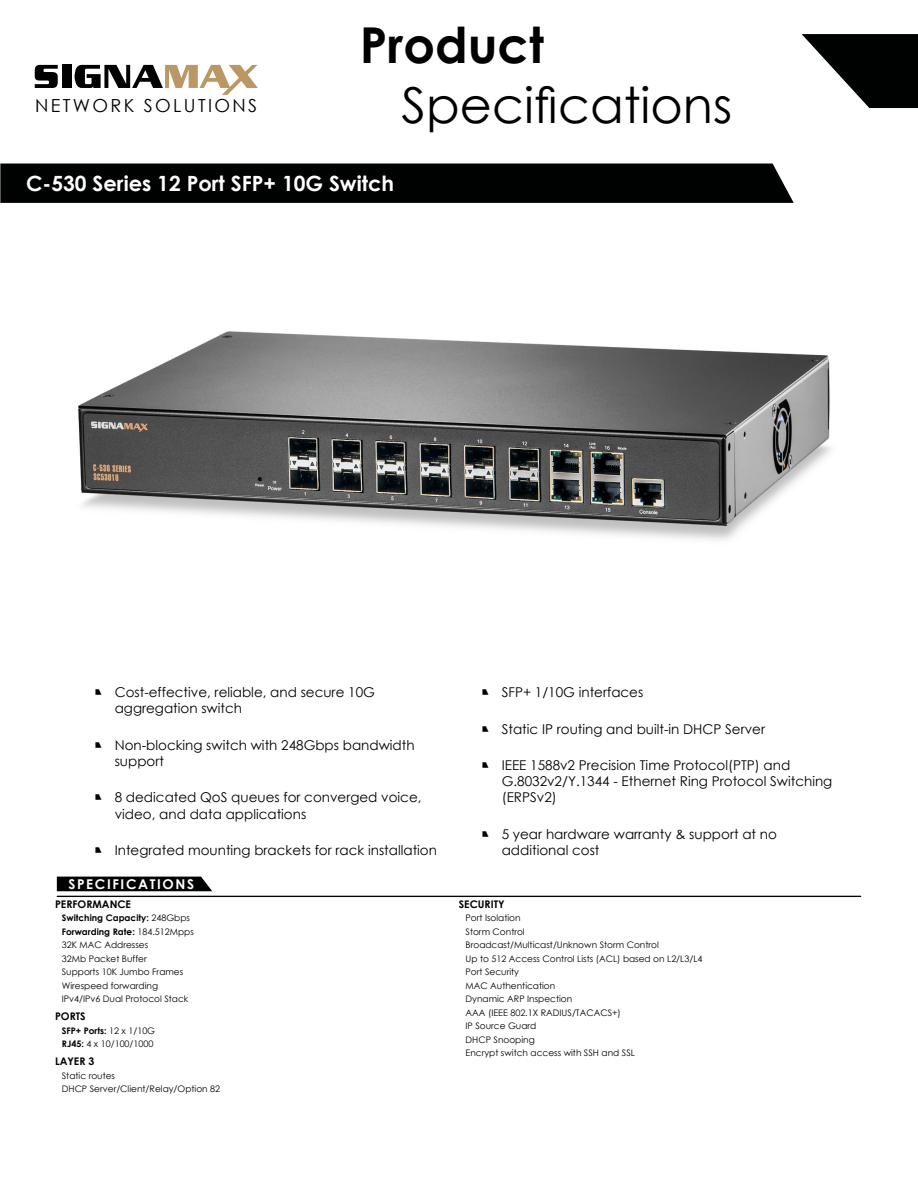
<style>
.page{position:relative;width:918px;height:1188px;background:#fff}
.page>*{position:absolute;margin:0;border:0;box-sizing:border-box;transform-origin:0 0}
.t1{font:49.5px "Century Gothic";color:#000}
.t2{font:700 49.5px "Century Gothic";color:#000}
.t3{font:700 21px "Century Gothic";color:#fff}
.t4{font:18px "Century Gothic";letter-spacing:.13em;color:#000}
.t5{font:13.5px/16.2px "Century Gothic";color:#000}
.t6{font:700 13.5px "Century Gothic";letter-spacing:.12em;color:#fff}
.t7{font:700 10.5px "Century Gothic";color:#000}
.t8{font:9px/13.5px "Century Gothic";color:#000}
.s1{font-family:"Century Gothic Signamax"}
.s2{font-weight:700}
</style>
<div class="page">
<svg style="left:802px;top:34px;width:116px;height:74px"></svg>
<div style="left:0;top:164px;width:794px;height:39px;background:#000101"></div>
<svg style="left:35px;top:65px;width:23px;height:23px"></svg>
<div style="left:62px;top:65px;width:9px;height:23px;background:#010101"></div>
<svg style="left:74px;top:65px;width:184px;height:30px"></svg>
<img style="left:78px;top:331px;width:753px;height:209px">
<div style="left:57px;top:877px;width:155px;height:14px;background:#000101"></div>
<hr style="left:57px;top:896px;width:804px;height:1px;background:#000101">
<h3 class="t4" style="left:35px;top:92px;width:223px">NETWORK SOLUTIONS</h3>
<h1 class="t2" style="left:360px;top:8px;width:186px">Product</h1>
<h1 class="t1" style="left:401px;top:70px;width:332px">Specifications</h1>
<h2 class="t3" style="left:26px;top:167px;width:369px">C-530 Series 12 Port SFP+ 10G Switch</h2>
<h3 class="t5" style="left:115px;top:684px;width:262px;text-indent:-20px"><span class="s1">•</span> Cost-effective, reliable, and secure 10G aggregation switch</h3>
<h3 class="t5" style="left:115px;top:737px;width:301px;text-indent:-20px"><span class="s1">•</span> Non-blocking switch with 248Gbps bandwidth support</h3>
<h3 class="t5" style="left:115px;top:789px;width:308px;text-indent:-20px"><span class="s1">•</span> 8 dedicated QoS queues for converged voice, video, and data applications</h3>
<h3 class="t5" style="left:94px;top:842px;width:344px"><span class="s1">•</span> Integrated mounting brackets for rack installation</h3>
<h3 class="t6" style="left:69px;top:874px;width:127px">SPECIFICATIONS</h3>
<p class="t7" style="left:55px;top:896px;width:78px">PERFORMANCE</p>
<p class="t8" style="left:62px;top:911px;width:134px"><span class="s2">Switching Capacity:</span> 248Gbps<br><span class="s2">Forwarding Rate:</span> 184.512Mpps<br>32K MAC Addresses<br>32Mb Packet Buffer<br>Supports 10K Jumbo Frames<br>Wirespeed forwarding<br>IPv4/IPv6 Dual Protocol Stack</p>
<p class="t7" style="left:55px;top:1008px;width:32px">PORTS</p>
<p class="t8" style="left:62px;top:1023px;width:95px"><span class="s2">SFP+ Ports:</span> 12 x 1/10G<br><span class="s2">RJ45:</span> 4 x 10/100/1000</p>
<p class="t7" style="left:55px;top:1053px;width:41px">LAYER 3</p>
<p class="t8" style="left:62px;top:1068px;width:160px">Static routes<br>DHCP Server/Client/Relay/Option 82</p>
<h3 class="t5" style="left:482px;top:684px;width:163px"><span class="s1">•</span> SFP+ 1/10G interfaces</h3>
<h3 class="t5" style="left:482px;top:720px;width:285px"><span class="s1">•</span> Static IP routing and built-in DHCP Server</h3>
<h3 class="t5" style="left:502px;top:757px;width:332px;text-indent:-20px"><span class="s1">•</span> IEEE 1588v2 Precision Time Protocol(PTP) and<br>G.8032v2/Y.1344 - Ethernet Ring Protocol Switching (ERPSv2)</h3>
<h3 class="t5" style="left:502px;top:826px;width:277px;text-indent:-20px"><span class="s1">•</span> 5 year hardware warranty &amp; support at no additional cost</h3>
<p class="t7" style="left:459px;top:896px;width:47px">SECURITY</p>
<p class="t8" style="left:466px;top:911px;width:238px">Port Isolation<br>Storm Control<br>Broadcast/Multicast/Unknown Storm Control<br>Up to 512 Access Control Lists (ACL) based on L2/L3/L4<br>Port Security<br>MAC Authentication<br>Dynamic ARP Inspection<br>AAA (IEEE 802.1X RADIUS/TACACS+)<br>IP Source Guard<br>DHCP Snooping<br>Encrypt switch access with SSH and SSL</p>
</div>
